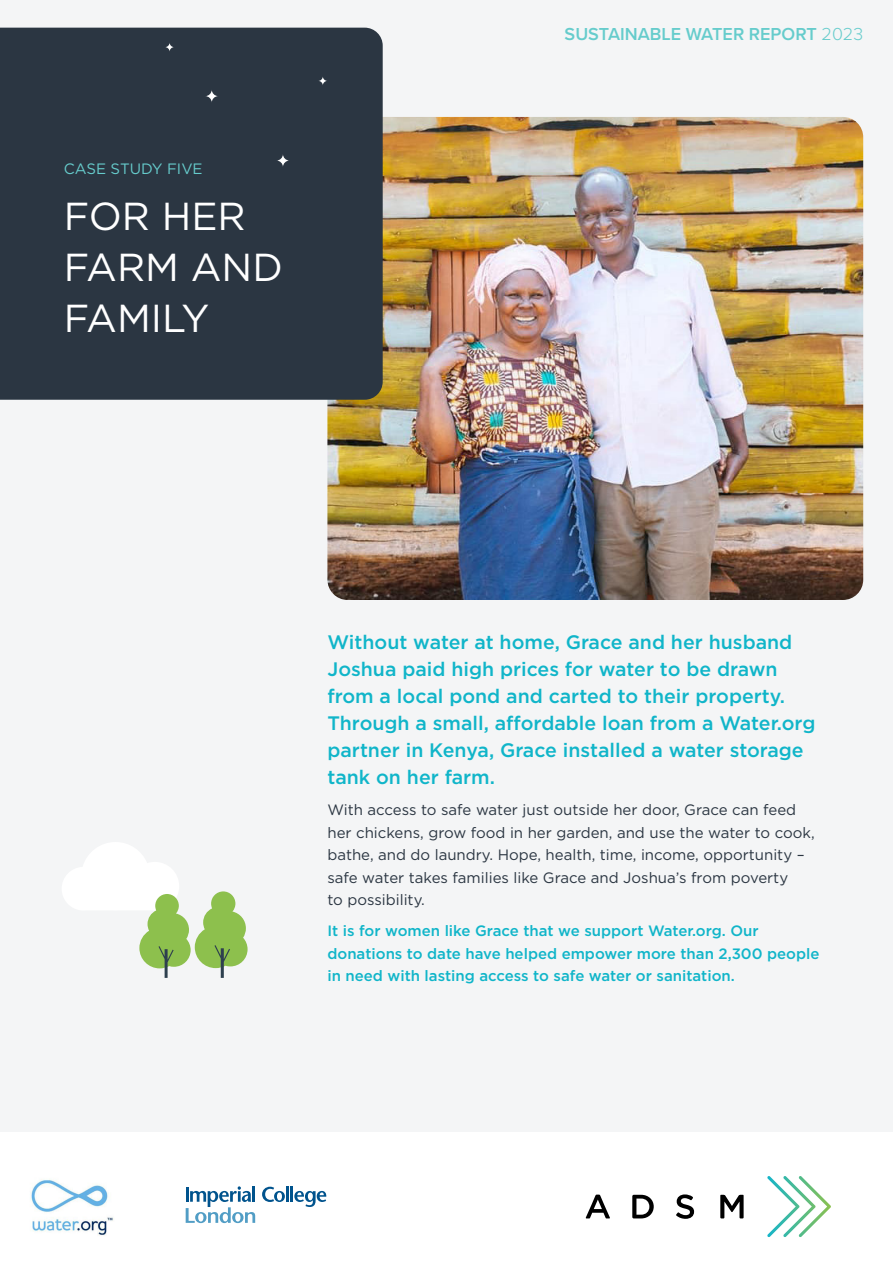
<style>
.page{position:relative;width:893px;height:1263px;background:#fff}
.page>*{position:absolute;margin:0;border:0;box-sizing:border-box;transform-origin:0 0}
.t1{font:39px/51px "Gotham";color:#fff}
.t2{font:500 19.5px/27px "Gotham";color:#10b5c9}
.t3{font:600 18px "Proxima Nova";color:#6cc}
.t4{font:15px/22.5px "Gotham";color:#2b3642}
.t5{font:500 15px/22.5px "Gotham";color:#10b5c9}
.t6{font:15px "Gotham";color:#6cc}
.s1{font-weight:300}
</style>
<div class="page">
<div style="left:0;top:0;width:893px;height:1131px;background:#f4f5f6"></div>
<img style="left:30px;top:1179px;width:84px;height:56px">
<svg style="left:585px;top:1194px;width:25px;height:24px"></svg>
<svg style="left:720px;top:1195px;width:24px;height:23px"></svg>
<svg style="left:632px;top:1195px;width:22px;height:23px"></svg>
<svg style="left:676px;top:1194px;width:18px;height:25px"></svg>
<svg style="left:767px;top:1176px;width:64px;height:61px"></svg>
<img style="left:327px;top:117px;width:536px;height:483px">
<div style="left:0;top:28px;width:383px;height:372px;background:#2b3642"></div>
<svg style="left:205px;top:90px;width:13px;height:13px"></svg>
<svg style="left:276px;top:154px;width:13px;height:13px"></svg>
<svg style="left:165px;top:43px;width:9px;height:9px"></svg>
<svg style="left:318px;top:76px;width:9px;height:10px"></svg>
<svg style="left:62px;top:842px;width:186px;height:136px"></svg>
<svg style="left:262px;top:1187px;width:23px;height:15px"></svg>
<hr style="left:286px;top:1186px;width:3px;height:16px;background:#00538d">
<hr style="left:290px;top:1186px;width:3px;height:16px;background:#00538d">
<svg style="left:294px;top:1191px;width:32px;height:16px"></svg>
<svg style="left:186px;top:1186px;width:69px;height:37px"></svg>
<p class="t6" style="left:64px;top:159px;width:140px">CASE STUDY FIVE</p>
<p class="t1" style="left:64px;top:190px;width:221px">FOR HER<br>FARM AND<br>FAMILY</p>
<p class="t3" style="left:565px;top:20px;width:300px">SUSTAINABLE WATER REPORT <span class="s1">2023</span></p>
<p class="t2" style="left:327px;top:628px;width:489px">Without water at home, Grace and her husband Joshua paid high prices for water to be drawn from a local pond and carted to their property.<br>Through a small, affordable loan from a Water.org partner in Kenya, Grace installed a water storage tank on her farm.</p>
<p class="t4" style="left:327px;top:798px;width:489px">With access to safe water just outside her door, Grace can feed her chickens, grow food in her garden, and use the water to cook, bathe, and do laundry. Hope, health, time, income, opportunity – safe water takes families like Grace and Joshua’s from poverty<br>to possibility.</p>
<p class="t5" style="left:327px;top:919px;width:494px">It is for women like Grace that we support Water.org. Our donations to date have helped empower more than 2,300 people in need with lasting access to safe water or sanitation.</p>
</div>
